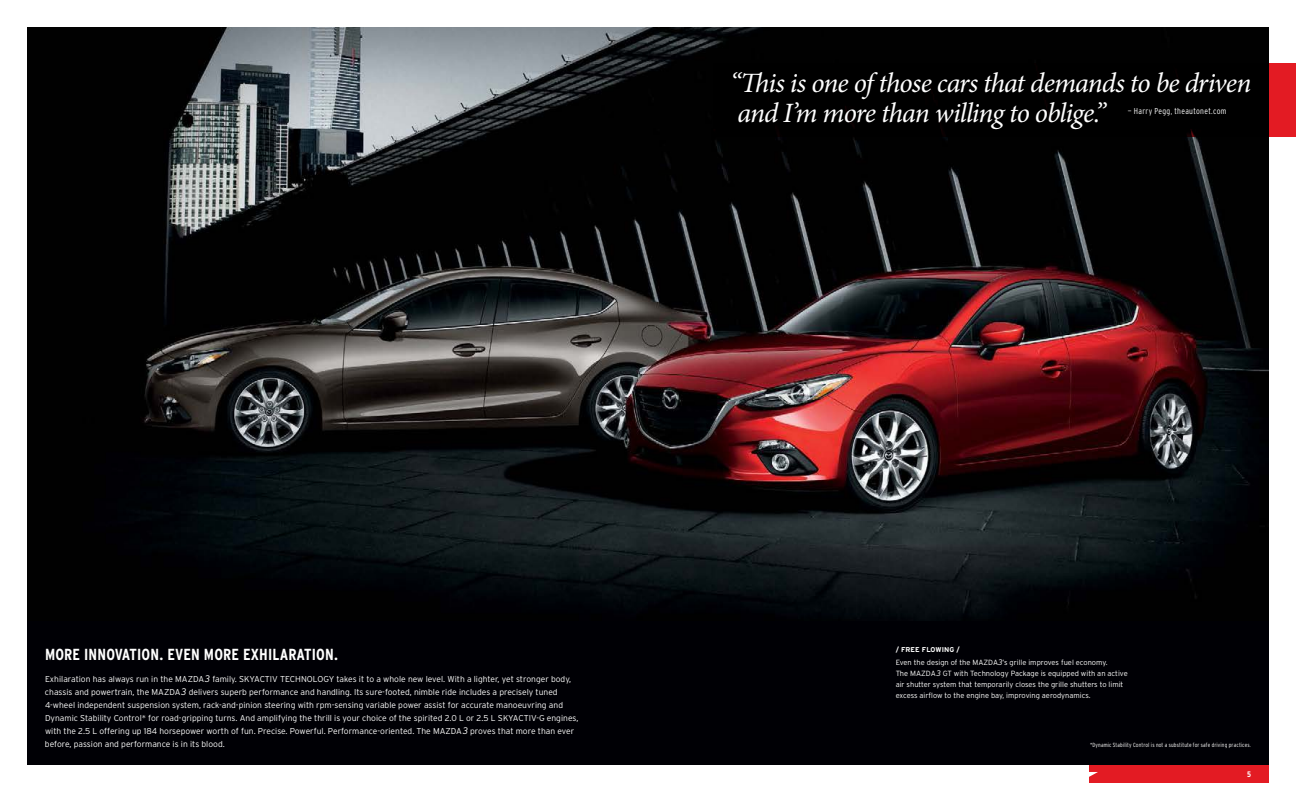
<style>
.page{position:relative;width:1296px;height:792px;background:#fff}
.page>*{position:absolute;margin:0;border:0;box-sizing:border-box;transform-origin:0 0}
.t1{font:italic 28px/30px "Minion Pro";letter-spacing:-.03em;color:#fff}
.t2{font:700 condensed 16px "Interstate";letter-spacing:.01em;color:#fff}
.t3{font:300 8.5px/13px "Interstate";color:#fff}
.t4{font:300 condensed 8.5px "Interstate";letter-spacing:.035em;color:#fff}
.t5{font:700 condensed 8px "Interstate";color:#fff}
.t6{font:300 7.5px/11px "Interstate";color:#fff}
.t7{font:700 7px "Interstate";letter-spacing:.01em;color:#fff}
.t8{font:300 condensed 6px "Interstate";letter-spacing:.02em;color:#fff}
.s1{font-style:italic;font-size:9.5px}
.s2{font-style:italic;font-size:8px}
</style>
<div class="page">
<img style="left:27px;top:27px;width:1242px;height:595px">
<div style="left:27px;top:622px;width:1242px;height:143px;background:#000005"></div>
<div style="left:714px;top:63px;width:582px;height:73px;background:#000"></div>
<div style="left:1089px;top:765px;width:180px;height:18px;background:#e31b23"></div>
<h1 class="t1" style="left:730px;top:68px;width:523px">“This is one of those cars that demands to be driven and I’m more than willing to oblige.”</h1>
<p class="t4" style="left:1128px;top:107px;width:100px">— Harry Pegg, theautonet.com</p>
<h2 class="t2" style="left:45px;top:645px;width:294px">MORE INNOVATION. EVEN MORE EXHILARATION.</h2>
<p class="t3" style="left:45px;top:672px;width:535px">Exhilaration has always run in the MAZDA<span class="s1">3</span> family. SKYACTIV TECHNOLOGY takes it to a whole new level. With a lighter, yet stronger body, chassis and powertrain, the MAZDA<span class="s1">3</span> delivers superb performance and handling. Its sure-footed, nimble ride includes a precisely tuned 4-wheel independent suspension system, rack-and-pinion steering with rpm-sensing variable power assist for accurate manoeuvring and Dynamic Stability Control* for road-gripping turns. And amplifying the thrill is your choice of the spirited 2.0 L or 2.5 L SKYACTIV-G engines, with the 2.5 L offering up 184 horsepower worth of fun. Precise. Powerful. Performance-oriented. The MAZDA<span class="s1">3</span> proves that more than ever before, passion and performance is in its blood.</p>
<p class="t7" style="left:896px;top:646px;width:66px">/ FREE FLOWING /</p>
<p class="t6" style="left:896px;top:657px;width:234px">Even the design of the MAZDA<span class="s2">3</span>’s grille improves fuel economy.<br>The MAZDA<span class="s2">3</span> GT with Technology Package is equipped with an active air shutter system that temporarily closes the grille shutters to limit excess airflow to the engine bay, improving aerodynamics.</p>
<p class="t8" style="left:1090px;top:742px;width:162px">*Dynamic Stability Control is not a substitute for safe driving practices.</p>
<p class="t5" style="left:1247px;top:770px;width:5px">5</p>
</div>
